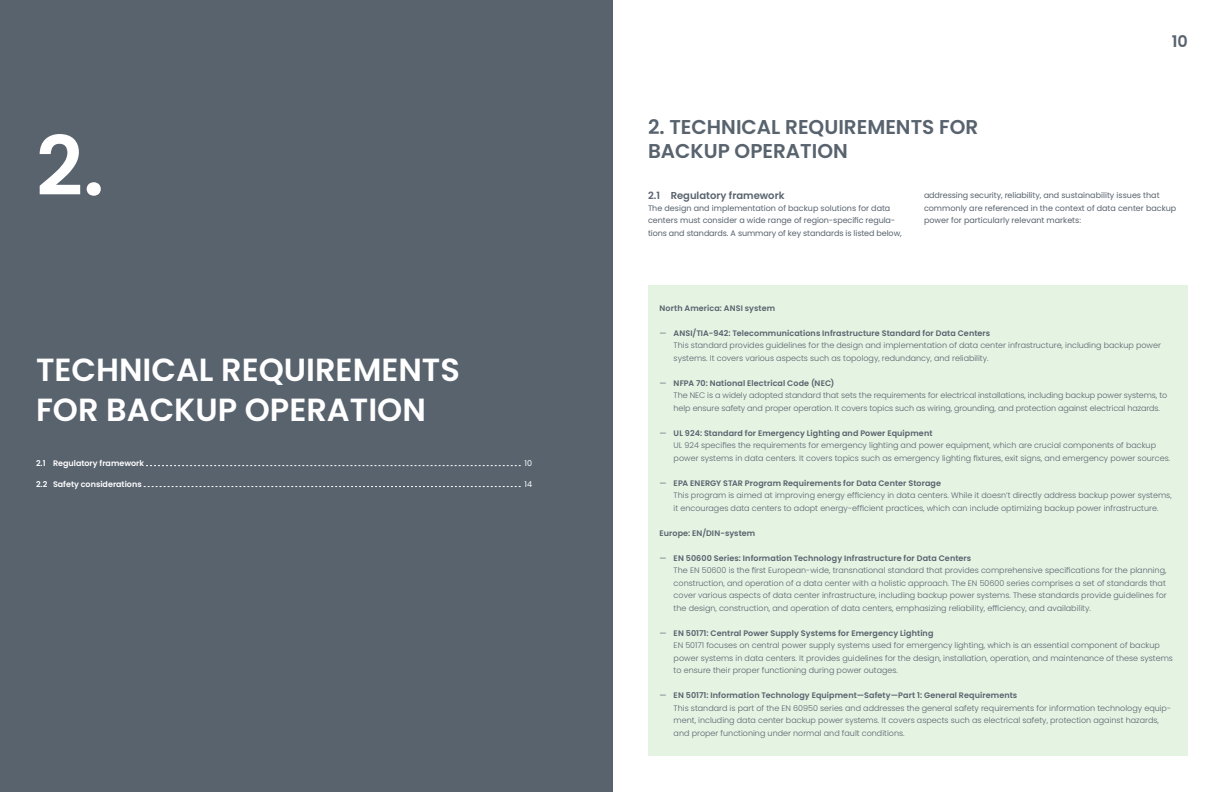
<style>
.page{position:relative;width:1224px;height:792px;background:#fff}
.page>*{position:absolute;margin:0;border:0;box-sizing:border-box;transform-origin:0 0}
.t1{font:600 82px "Poppins";color:#fff}
.t2{font:600 32px/40px "Poppins";color:#fff}
.t3{font:600 20px/24px "Poppins";color:#58636e}
.t4{font:600 16px "Poppins";color:#58636e}
.t5{font:600 10px "Poppins";color:#58636e}
.t6{font:300 8px/12.5px "Poppins";color:#58636e}
.t7{font:8px/12.5px "Poppins";color:#58636e}
.t8{font:600 8px "Poppins";color:#fff}
.t9{font:600 8px "Poppins";letter-spacing:.015em;color:#58636e}
.t10{font:8px "Poppins";color:#fff}
.s1{font-weight:400}
.s2{font-weight:600}
</style>
<div class="page">
<div style="left:0;top:0;width:612px;height:792px;background:#58636e"></div>
<svg style="left:146px;top:465px;width:375px;height:1px"></svg>
<svg style="left:144px;top:486px;width:377px;height:1px"></svg>
<div style="left:648px;top:286px;width:539px;height:45px;background:#e5f3e3"></div>
<div style="left:648px;top:311px;width:539px;height:70px;background:#e5f3e3"></div>
<div style="left:648px;top:361px;width:539px;height:70px;background:#e5f3e3"></div>
<div style="left:648px;top:411px;width:539px;height:70px;background:#e5f3e3"></div>
<div style="left:648px;top:461px;width:539px;height:70px;background:#e5f3e3"></div>
<div style="left:648px;top:511px;width:539px;height:45px;background:#e5f3e3"></div>
<div style="left:648px;top:536px;width:539px;height:95px;background:#e5f3e3"></div>
<div style="left:648px;top:611px;width:539px;height:82px;background:#e5f3e3"></div>
<div style="left:648px;top:673px;width:539px;height:83px;background:#e5f3e3"></div>
<h1 class="t1" style="left:36px;top:119px;width:70px">2.</h1>
<h2 class="t2" style="left:36px;top:350px;width:425px">TECHNICAL REQUIREMENTS<br>FOR BACKUP OPERATION</h2>
<p class="t8" style="left:36px;top:458px;width:110px">2.1 Regulatory framework</p>
<p class="t10" style="left:524px;top:458px;width:9px">10</p>
<p class="t8" style="left:36px;top:479px;width:107px">2.2 Safety considerations</p>
<p class="t10" style="left:524px;top:479px;width:9px">14</p>
<h3 class="t4" style="left:1172px;top:32px;width:18px">10</h3>
<h3 class="t3" style="left:648px;top:116px;width:332px">2. TECHNICAL REQUIREMENTS FOR<br>BACKUP OPERATION</h3>
<p class="t5" style="left:648px;top:189px;width:138px">2.1 Regulatory framework</p>
<p class="t7" style="left:648px;top:202px;width:255px">The design and implementation of backup solutions for data centers must consider a wide range of region-specific regula&shy;tions and standards. A summary of key standards is listed below,</p>
<p class="t7" style="left:924px;top:189px;width:254px">addressing security, reliability, and sustainability issues that commonly are referenced in the context of data center backup power for particularly relevant markets:</p>
<p class="t9" style="left:659px;top:304px;width:117px">North America: ANSI system</p>
<p class="t6" style="left:674px;top:327px;width:489px;text-indent:-14px"><span class="s1">—</span> <span class="s2">ANSI/TIA-942: Telecommunications Infrastructure Standard for Data Centers<br></span>This standard provides guidelines for the design and implementation of data center infrastructure, including backup power systems. It covers various aspects such as topology, redundancy, and reliability.</p>
<p class="t6" style="left:674px;top:377px;width:495px;text-indent:-14px"><span class="s1">—</span> <span class="s2">NFPA 70: National Electrical Code (NEC)<br></span>The NEC is a widely adopted standard that sets the requirements for electrical installations, including backup power systems, to help ensure safety and proper operation. It covers topics such as wiring, grounding, and protection against electrical hazards.</p>
<p class="t6" style="left:674px;top:427px;width:498px;text-indent:-14px"><span class="s1">—</span> <span class="s2">UL 924: Standard for Emergency Lighting and Power Equipment<br></span>UL 924 specifies the requirements for emergency lighting and power equipment, which are crucial components of backup power systems in data centers. It covers topics such as emergency lighting fixtures, exit signs, and emergency power sources.</p>
<p class="t6" style="left:674px;top:477px;width:500px;text-indent:-14px"><span class="s1">—</span> <span class="s2">EPA ENERGY STAR Program Requirements for Data Center Storage<br></span>This program is aimed at improving energy efficiency in data centers. While it doesn’t directly address backup power systems, it encourages data centers to adopt energy-efficient practices, which can include optimizing backup power infrastructure.</p>
<p class="t9" style="left:659px;top:529px;width:97px">Europe: EN/DIN-system</p>
<p class="t6" style="left:674px;top:552px;width:495px;text-indent:-14px"><span class="s1">—</span> <span class="s2">EN 50600 Series: Information Technology Infrastructure for Data Centers<br></span>The EN 50600 is the first European-wide, transnational standard that provides comprehensive specifications for the planning, construction, and operation of a data center with a holistic approach. The EN 50600 series comprises a set of standards that cover various aspects of data center infrastructure, including backup power systems. These standards provide guidelines for the design, construction, and operation of data centers, emphasizing reliability, efficiency, and availability.</p>
<p class="t6" style="left:674px;top:627px;width:501px;text-indent:-14px"><span class="s1">—</span> <span class="s2">EN 50171: Central Power Supply Systems for Emergency Lighting<br></span>EN 50171 focuses on central power supply systems used for emergency lighting, which is an essential component of backup power systems in data centers. It provides guidelines for the design, installation, operation, and maintenance of these systems to ensure their proper functioning during power outages.</p>
<p class="t6" style="left:674px;top:689px;width:499px;text-indent:-14px"><span class="s1">—</span> <span class="s2">EN 50171: Information Technology Equipment—Safety—Part 1: General Requirements<br></span>This standard is part of the EN 60950 series and addresses the general safety requirements for information technology equip&shy;ment, including data center backup power systems. It covers aspects such as electrical safety, protection against hazards, and proper functioning under normal and fault conditions.</p>
</div>
